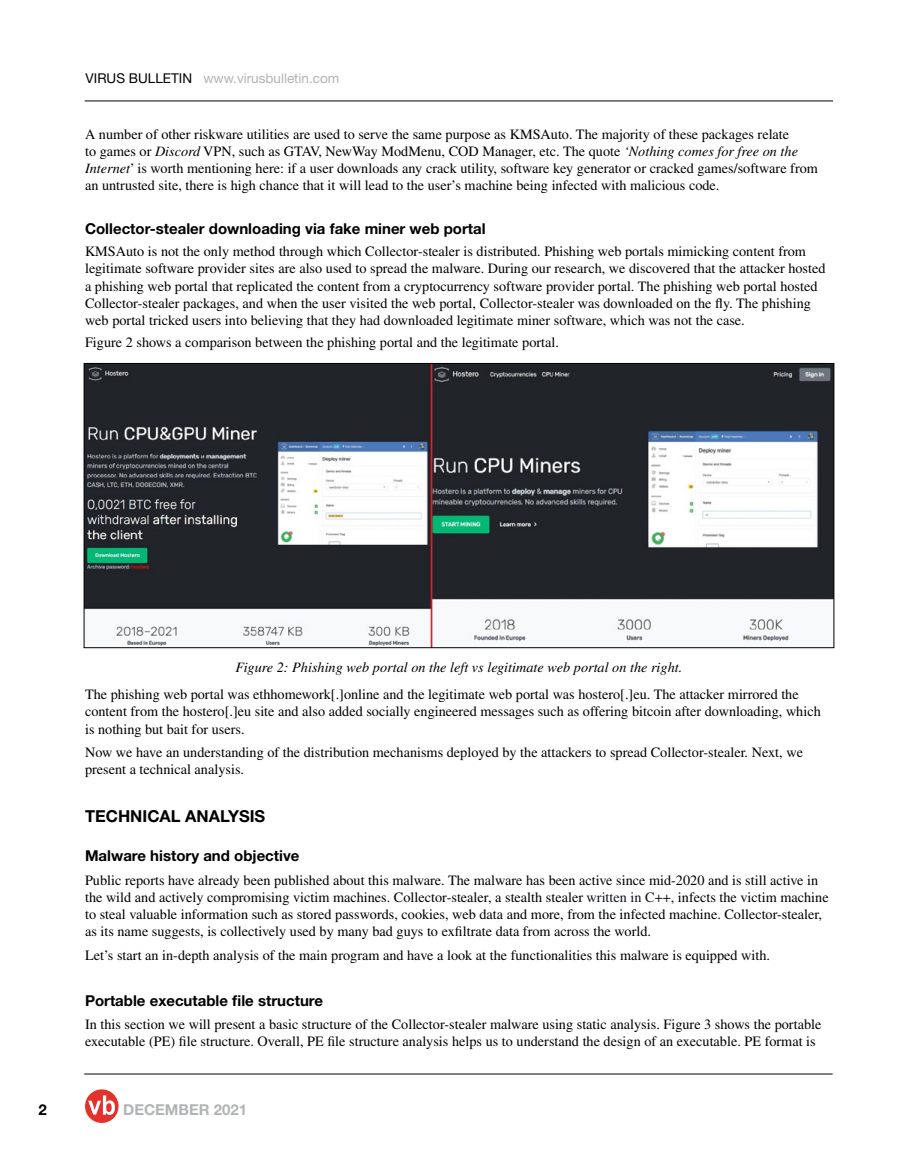
<style>
.page{position:relative;width:918px;height:1166px;background:#fff}
.page>*{position:absolute;margin:0;border:0;box-sizing:border-box;transform-origin:0 0}
.t1{font:700 16.5px "Helvetica Neue";color:#000}
.t2{font:700 15px "Helvetica Neue";color:#000}
.t3{font:700 15px "Helvetica Neue";color:#b1b3b4}
.t4{font:14.25px/17.1px "Times";color:#000}
.t5{font:italic 14.25px "Times";color:#000}
.t6{font:13.5px "Helvetica Neue";color:#b1b3b4}
.s1{color:#000}
.s2{font-style:italic}
.s3{color:#0f1419}
</style>
<div class="page">
<div style="left:85px;top:1089px;width:34px;height:33px;background:#e4312b;border-radius:50%"></div>
<svg style="left:88px;top:1095px;width:27px;height:19px"></svg>
<hr style="left:84px;top:1073px;width:749px;height:1px;background:#000">
<hr style="left:85px;top:101px;width:748px;height:1px;background:#000">
<img style="left:86px;top:365px;width:746px;height:281px">
<p class="t6" style="left:86px;top:70px;width:255px"><span class="s1">VIRUS BULLETIN</span> www.virusbulletin.com</p>
<p class="t4" style="left:85px;top:125px;width:734px">A number of other riskware utilities are used to serve the same purpose as KMSAuto. The majority of these packages relate<br>to games or <span class="s2">Discord</span> VPN, such as GTAV, NewWay ModMenu, COD Manager, etc. The quote <span class="s2">‘Nothing comes for free on the Internet</span>’ is worth mentioning here: if a user downloads any crack utility, software key generator or cracked games/software from an untrusted site, there is high chance that it will lead to the user’s machine being infected with malicious code.</p>
<p class="t2" style="left:85px;top:219px;width:402px">Collector-stealer downloading via fake miner web portal</p>
<p class="t4" style="left:85px;top:243px;width:742px">KMSAuto is not the only method through which Collector-stealer is distributed. Phishing web portals mimicking content from legitimate software provider sites are also used to spread the malware. During our research, we discovered that the attacker hosted a phishing web portal that replicated the content from a cryptocurrency software provider portal. The phishing web portal hosted Collector-stealer packages, and when the user visited the web portal, Collector-stealer was downloaded on the fly. The phishing web portal tricked users into believing that they had downloaded legitimate miner software, which was not the case.</p>
<p class="t4" style="left:85px;top:334px;width:475px">Figure 2 shows a comparison between the phishing portal and the legitimate portal.</p>
<p class="t5" style="left:236px;top:658px;width:448px">Figure 2: Phishing web portal on the left vs legitimate web portal on the right.</p>
<p class="t4" style="left:85px;top:685px;width:737px">The phishing web portal was ethhomework[.]online and the legitimate web portal was hostero[.]eu. The attacker mirrored the content from the hostero[.]eu site and also added socially engineered messages such as offering bitcoin after downloading, which is nothing but bait for users.</p>
<p class="t4" style="left:85px;top:743px;width:719px">Now we have an understanding of the distribution mechanisms deployed by the attackers to spread Collector-stealer. Next, we present a technical analysis.</p>
<p class="t1" style="left:85px;top:805px;width:182px">TECHNICAL ANALYSIS</p>
<p class="t2" style="left:85px;top:846px;width:216px">Malware history and objective</p>
<p class="t4" style="left:85px;top:871px;width:745px">Public reports have already been published about this malware. The malware has been active since mid-2020 and is still active in the wild and actively compromising victim machines. Collector-stealer, a stealth stealer <span class="s3">written in C++,</span> infects the victim machine to steal valuable information such as stored passwords, cookies, web data and more, from the infected machine. Collector-stealer, as its name suggests, is collectively used by many bad guys to exfiltrate data from across the world.</p>
<p class="t4" style="left:85px;top:945px;width:687px">Let’s start an in-depth analysis of the main program and have a look at the functionalities this malware is equipped with.</p>
<p class="t2" style="left:85px;top:990px;width:240px">Portable executable file structure</p>
<p class="t4" style="left:85px;top:1015px;width:738px">In this section we will present a basic structure of the Collector-stealer malware using static analysis. Figure 3 shows the portable executable (PE) file structure. Overall, PE file structure analysis helps us to understand the design of an executable. PE format is</p>
<p class="t2" style="left:38px;top:1099px;width:10px">2</p>
<p class="t3" style="left:123px;top:1099px;width:125px">DECEMBER 2021</p>
</div>
